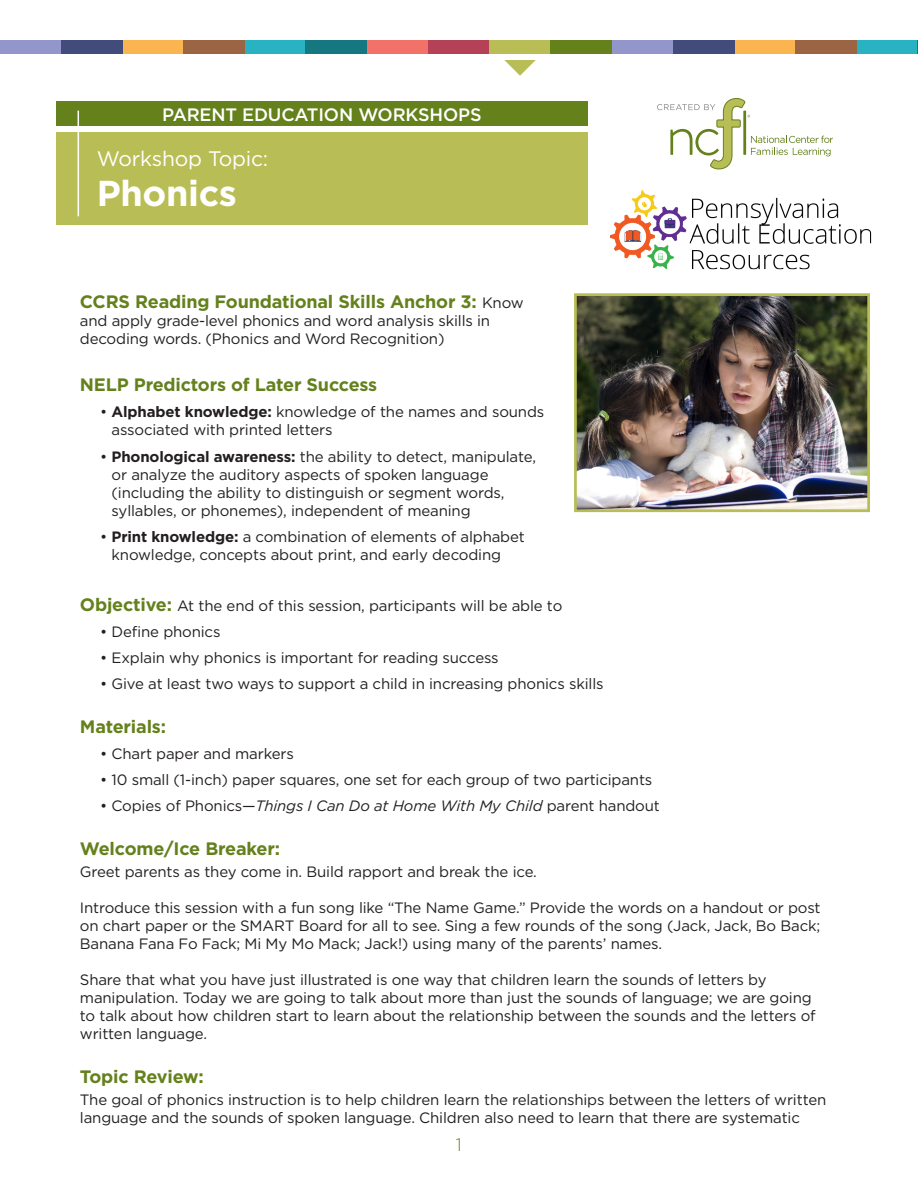
<style>
.page{position:relative;width:918px;height:1188px;background:#fff}
.page>*{position:absolute;margin:0;border:0;box-sizing:border-box;transform-origin:0 0}
.t1{font:700 36px "Gotham";letter-spacing:-.01em;color:#fff}
.t2{font:21px "Gotham";letter-spacing:-.01em;color:#fff}
.t3{font:700 18px "Gotham";letter-spacing:-.01em;color:#64811c}
.t4{font:500 18px "Gotham";letter-spacing:-.01em;color:#fff}
.t5{font:300 18px "Gotham";color:#64811c}
.t6{font:15px/18px "Gotham";letter-spacing:-.01em;color:#231f20}
.s1{font-weight:400;font-size:15px;color:#231f20}
.s2{font-weight:700}
.s3{font-weight:700;font-size:18px;color:#64811c}
.s4{font-style:italic}
</style>
<div class="page">
<div style="left:122px;top:40px;width:61px;height:14px;background:#fbb550"></div>
<div style="left:367px;top:40px;width:61px;height:14px;background:#f27269"></div>
<div style="left:0;top:40px;width:61px;height:14px;background:#9396ca"></div>
<div style="left:245px;top:40px;width:61px;height:14px;background:#28b2c2"></div>
<div style="left:183px;top:40px;width:62px;height:14px;background:#9b6544"></div>
<div style="left:428px;top:40px;width:61px;height:14px;background:#b54156"></div>
<div style="left:61px;top:40px;width:61px;height:14px;background:#424c7a"></div>
<div style="left:306px;top:40px;width:61px;height:14px;background:#15777f"></div>
<div style="left:489px;top:40px;width:62px;height:14px;background:#b9bd55"></div>
<div style="left:734px;top:40px;width:61px;height:14px;background:#fbb550"></div>
<div style="left:612px;top:40px;width:61px;height:14px;background:#9396ca"></div>
<div style="left:857px;top:40px;width:61px;height:14px;background:#28b2c2"></div>
<div style="left:551px;top:40px;width:61px;height:14px;background:#64811c"></div>
<div style="left:795px;top:40px;width:62px;height:14px;background:#9b6544"></div>
<div style="left:673px;top:40px;width:61px;height:14px;background:#424c7a"></div>
<svg style="left:917px;top:40px;width:1px;height:14px"></svg>
<svg style="left:657px;top:98px;width:176px;height:71px"></svg>
<svg style="left:504px;top:60px;width:32px;height:16px"></svg>
<img style="left:578px;top:297px;width:288px;height:211px">
<div style="left:574px;top:293px;width:296px;height:219px;border:3px solid #b9bd55"></div>
<div style="left:56px;top:132px;width:532px;height:93px;background:#b9bd55"></div>
<div style="left:56px;top:102px;width:532px;height:24px;background:#64811c"></div>
<hr style="left:78px;top:111px;width:1px;height:105px;background:#fff">
<img style="left:611px;top:191px;width:261px;height:79px">
<p class="t4" style="left:162px;top:102px;width:321px">PARENT EDUCATION WORKSHOPS</p>
<p class="t2" style="left:97px;top:145px;width:173px">Workshop Topic:</p>
<p class="t1" style="left:97px;top:170px;width:142px">Phonics</p>
<h1 class="t3" style="left:80px;top:289px;width:445px">CCRS Reading Foundational Skills Anchor 3: <span class="s1">Know</span></h1>
<h1 class="t6" style="left:80px;top:311px;width:412px">and apply grade-level phonics and word analysis skills in decoding words. (Phonics and Word Recognition)</h1>
<h1 class="t3" style="left:80px;top:373px;width:299px">NELP Predictors of Later Success</h1>
<h1 class="t6" style="left:112px;top:403px;width:434px;text-indent:-11px">• <span class="s2">Alphabet knowledge:</span> knowledge of the names and sounds associated with printed letters</h1>
<h1 class="t6" style="left:112px;top:447px;width:426px;text-indent:-11px">• <span class="s2">Phonological awareness:</span> the ability to detect, manipulate, or analyze the auditory aspects of spoken language (including the ability to distinguish or segment words, syllables, or phonemes), independent of meaning</h1>
<h1 class="t6" style="left:112px;top:527px;width:415px;text-indent:-11px">• <span class="s2">Print knowledge:</span> a combination of elements of alphabet knowledge, concepts about print, and early decoding</h1>
<h1 class="t6" style="left:80px;top:596px;width:484px"><span class="s3">Objective:</span> At the end of this session, participants will be able to</h1>
<h1 class="t6" style="left:100px;top:622px;width:122px">• Define phonics</h1>
<h1 class="t6" style="left:100px;top:649px;width:400px">• Explain why phonics is important for reading success</h1>
<h1 class="t6" style="left:100px;top:675px;width:505px">• Give at least two ways to support a child in increasing phonics skills</h1>
<h1 class="t3" style="left:80px;top:715px;width:88px">Materials:</h1>
<h1 class="t6" style="left:100px;top:744px;width:195px">• Chart paper and markers</h1>
<h1 class="t6" style="left:100px;top:771px;width:554px">• 10 small (1-inch) paper squares, one set for each group of two participants</h1>
<h1 class="t6" style="left:100px;top:797px;width:561px">• Copies of Phonics—<span class="s4">Things I Can Do at Home With My Child</span> parent handout</h1>
<h1 class="t3" style="left:80px;top:837px;width:202px">Welcome/Ice Breaker:</h1>
<h1 class="t6" style="left:80px;top:862px;width:459px">Greet parents as they come in. Build rapport and break the ice.</h1>
<h1 class="t6" style="left:80px;top:898px;width:742px;text-align:justify">Introduce this session with a fun song like “The Name Game.” Provide the words on a handout or post on chart paper or the SMART Board for all to see. Sing a few rounds of the song (Jack, Jack, Bo Back; Banana Fana Fo Fack; Mi My Mo Mack; Jack!) using many of the parents’ names.</h1>
<h1 class="t6" style="left:80px;top:970px;width:737px">Share that what you have just illustrated is one way that children learn the sounds of letters by manipulation. Today we are going to talk about more than just the sounds of language; we are going to talk about how children start to learn about the relationship between the sounds and the letters of written language.</h1>
<h1 class="t3" style="left:80px;top:1064px;width:125px">Topic Review:</h1>
<h1 class="t6" style="left:80px;top:1090px;width:748px">The goal of phonics instruction is to help children learn the relationships between the letters of written language and the sounds of spoken language. Children also need to learn that there are systematic</h1>
<p class="t5" style="left:456px;top:1133px;width:8px">1</p>
</div>
